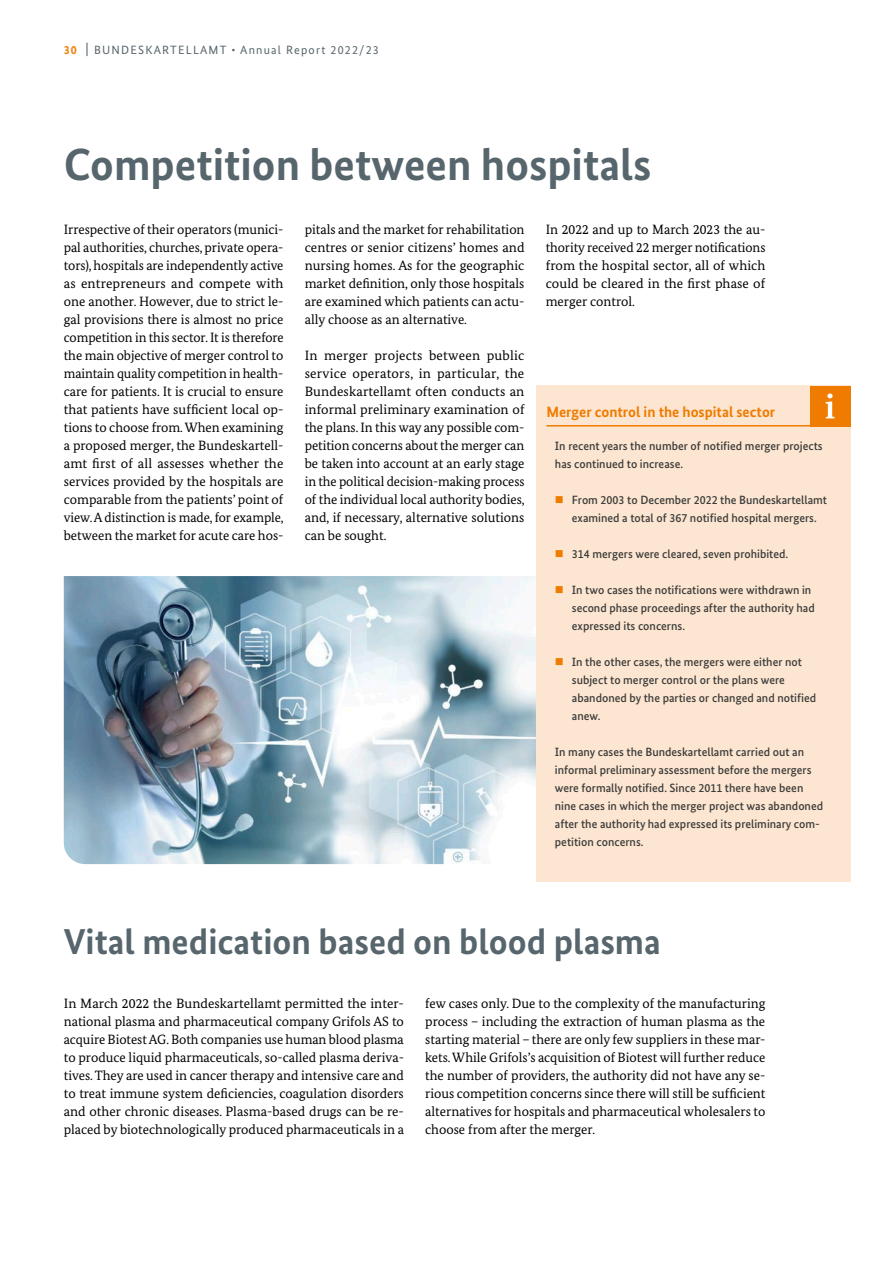
<style>
.page{position:relative;width:893px;height:1263px;background:#fff}
.page>*{position:absolute;margin:0;border:0;box-sizing:border-box;transform-origin:0 0}
.t1{font:700 45px "Bundes Sans";color:#57656c}
.t2{font:700 36px "Bundes Sans";color:#57656c}
.t3{font:700 15px "Bundes Sans";color:#ef7b00}
.t4{font:13.5px/18px "Bundes Serif";color:#000;text-align:justify}
.t5{font:500 12px/18px "Bundes Sans";color:#3b3b3a}
.t6{font:12px "Bundes Sans";letter-spacing:.1em;color:#57656c}
.s1{font-weight:700;color:#ef7b00}
.s2{font-size:15px}
.s3{color:#ef7b00}
</style>
<div class="page">
<img style="left:64px;top:576px;width:472px;height:206px">
<img style="left:64px;top:576px;width:471px;height:113px">
<img style="left:64px;top:770px;width:471px;height:95px">
<div style="left:536px;top:386px;width:314px;height:496px;background:#fde6d1"></div>
<div style="left:810px;top:386px;width:40px;height:40px;background:#ef7b00"></div>
<svg style="left:825px;top:393px;width:10px;height:25px"></svg>
<hr style="left:546px;top:425px;width:304px;height:1px;background:#ef7b00">
<p class="t6" style="left:64px;top:43px;width:317px"><span class="s1">30</span> <span class="s2">|</span> BUNDESKARTELLAMT • Annual Report 2022/23</p>
<h2 class="t1" style="left:64px;top:137px;width:589px">Competition between hospitals</h2>
<p class="t4" style="left:64px;top:220px;width:221px">Irrespective of their operators (munici&shy;pal authorities, churches, private opera&shy;tors), hospitals are independently active as entrepreneurs and compete with one another. However, due to strict le&shy;gal provisions there is almost no price competition in this sector. It is therefore the main objective of merger control to maintain quality competition in health&shy;care for patients. It is crucial to ensure that patients have sufficient local op&shy;tions to choose from. When examining a proposed merger, the Bundeskartell&shy;amt first of all assesses whether the services provided by the hospitals are comparable from the patients’ point of view. A distinction is made, for example, between the market for acute care hos-</p>
<p class="t4" style="left:305px;top:220px;width:221px">pitals and the market for rehabilitation centres or senior citizens’ homes and nursing homes. As for the geographic market definition, only those hospitals are examined which patients can actu&shy;ally choose as an alternative.</p>
<p class="t4" style="left:546px;top:220px;width:221px">In 2022 and up to March 2023 the au&shy;thority received 22 merger notifications from the hospital sector, all of which could be cleared in the first phase of merger control.</p>
<p class="t4" style="left:305px;top:346px;width:221px">In merger projects between public service operators, in particular, the Bundeskartellamt often conducts an informal preliminary examination of the plans. In this way any possible com&shy;petition concerns about the merger can be taken into account at an early stage in the political decision-making process of the individual local authority bodies, and, if necessary, alternative solutions can be sought.</p>
<h3 class="t3" style="left:546px;top:403px;width:230px">Merger control in the hospital sector</h3>
<p class="t5" style="left:555px;top:437px;width:269px">In recent years the number of notified merger projects has continued to increase.</p>
<p class="t5" style="left:555px;top:491px;width:274px;text-align:center"><span class="s3">■</span> From 2003 to December 2022 the Bundeskartellamt examined a total of 367 notified hospital mergers.</p>
<p class="t5" style="left:555px;top:545px;width:235px"><span class="s3">■</span> 314 mergers were cleared, seven prohibited.</p>
<p class="t5" style="left:572px;top:581px;width:244px;text-indent:-17px"><span class="s3">■</span> In two cases the notifications were withdrawn in second phase proceedings after the authority had expressed its concerns.</p>
<p class="t5" style="left:572px;top:653px;width:246px;text-indent:-17px"><span class="s3">■</span> In the other cases, the mergers were either not subject to merger control or the plans were abandoned by the parties or changed and notified anew.</p>
<p class="t5" style="left:555px;top:743px;width:270px">In many cases the Bundeskartellamt carried out an informal preliminary assessment before the mergers were formally notified. Since 2011 there have been nine cases in which the merger project was abandoned after the authority had expressed its preliminary com&shy;petition concerns.</p>
<h2 class="t2" style="left:64px;top:920px;width:598px">Vital medication based on blood plasma</h2>
<p class="t4" style="left:64px;top:994px;width:342px">In March 2022 the Bundeskartellamt permitted the inter&shy;national plasma and pharmaceutical company Grifols AS to acquire Biotest AG. Both companies use human blood plasma to produce liquid pharmaceuticals, so-called plasma deriva&shy;tives. They are used in cancer therapy and intensive care and to treat immune system deficiencies, coagulation disorders and other chronic diseases. Plasma-based drugs can be re&shy;placed by biotechnologically produced pharmaceuticals in a</p>
<p class="t4" style="left:425px;top:994px;width:342px">few cases only. Due to the complexity of the manufacturing process – including the extraction of human plasma as the starting material – there are only few suppliers in these mar&shy;kets. While Grifols’s acquisition of Biotest will further reduce the number of providers, the authority did not have any se&shy;rious competition concerns since there will still be sufficient alternatives for hospitals and pharmaceutical wholesalers to choose from after the merger.</p>
</div>
